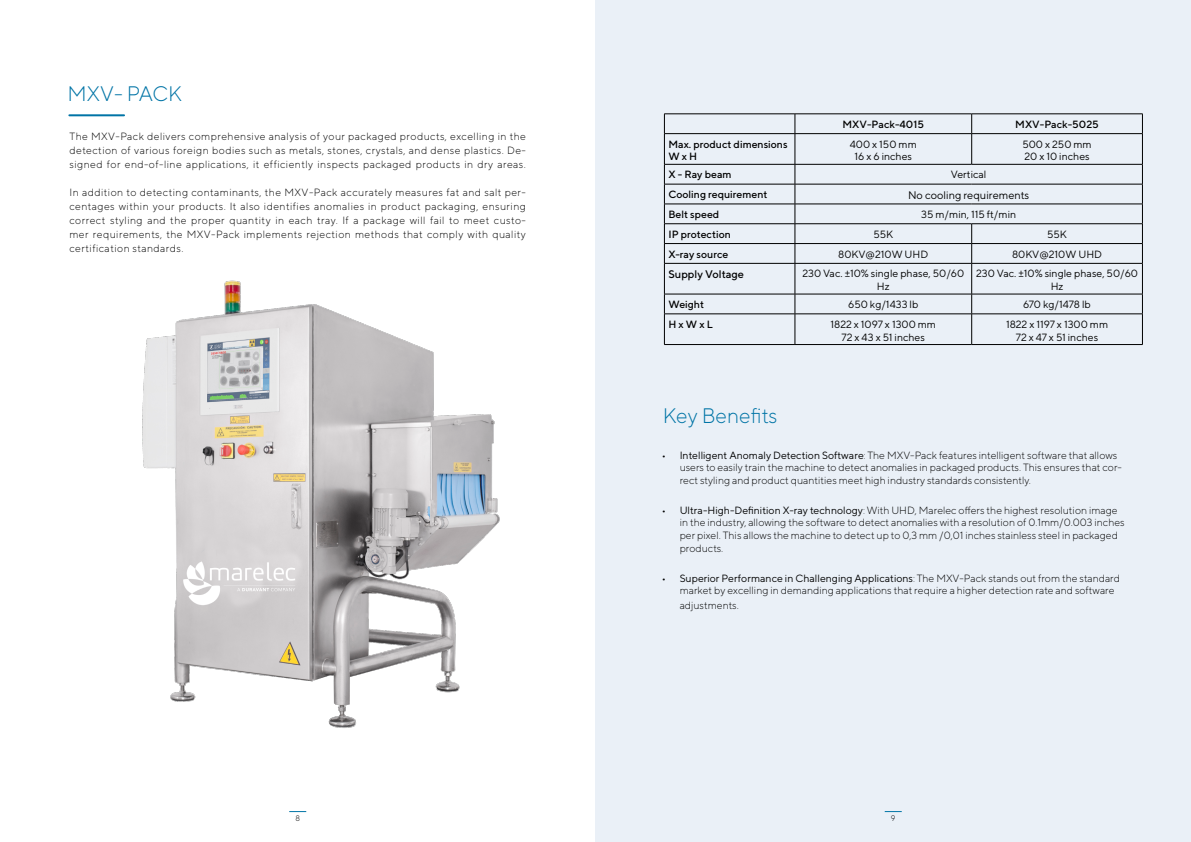
<style>
.page{position:relative;width:1191px;height:842px;background:#fff}
.page>*{position:absolute;margin:0;border:0;box-sizing:border-box;transform-origin:0 0}
.t1{font:300 21px "TT Norms";color:#0074a6}
.t2{font:11px "TT Norms";color:#000}
.t3{font:500 11px "TT Norms";color:#000}
.t4{font:300 10.5px/14px "TT Norms";color:#000}
.t5{font:10.5px/12.6px "TT Norms";color:#000;text-align:center}
.t6{font:500 10.5px/12.6px "TT Norms";color:#000}
.t7{font:300 8px "TT Norms";color:#000}
.s1{font-weight:400}
.s2{font-size:9.5px}
</style>
<div class="page">
<div style="left:595px;top:0;width:596px;height:842px;background:#eaf0f7"></div>
<hr style="left:69px;top:114px;width:55px;height:2px;background:#0074a6">
<hr style="left:664px;top:114px;width:131px;height:1px;background:#000">
<svg style="left:664px;top:114px;width:1px;height:19px"></svg>
<hr style="left:795px;top:114px;width:176px;height:1px;background:#000">
<svg style="left:794px;top:114px;width:1px;height:19px"></svg>
<hr style="left:971px;top:114px;width:171px;height:1px;background:#000">
<svg style="left:971px;top:114px;width:1px;height:19px"></svg>
<svg style="left:1142px;top:114px;width:1px;height:19px"></svg>
<hr style="left:664px;top:133px;width:131px;height:1px;background:#000">
<hr style="left:664px;top:134px;width:1px;height:30px;background:#000">
<hr style="left:795px;top:133px;width:176px;height:1px;background:#000">
<hr style="left:794px;top:134px;width:1px;height:30px;background:#000">
<hr style="left:971px;top:133px;width:171px;height:1px;background:#000">
<hr style="left:971px;top:134px;width:1px;height:30px;background:#000">
<hr style="left:1142px;top:134px;width:1px;height:30px;background:#000">
<hr style="left:664px;top:164px;width:131px;height:1px;background:#000">
<hr style="left:795px;top:164px;width:176px;height:1px;background:#000">
<hr style="left:971px;top:164px;width:171px;height:1px;background:#000">
<hr style="left:664px;top:184px;width:131px;height:1px;background:#000">
<hr style="left:795px;top:184px;width:176px;height:1px;background:#000">
<hr style="left:971px;top:184px;width:171px;height:1px;background:#000">
<hr style="left:664px;top:204px;width:131px;height:1px;background:#000">
<hr style="left:795px;top:204px;width:176px;height:1px;background:#000">
<hr style="left:971px;top:204px;width:171px;height:1px;background:#000">
<hr style="left:664px;top:223px;width:131px;height:1px;background:#000">
<hr style="left:795px;top:223px;width:176px;height:1px;background:#000">
<hr style="left:971px;top:223px;width:171px;height:1px;background:#000">
<hr style="left:664px;top:243px;width:131px;height:1px;background:#000">
<svg style="left:664px;top:165px;width:1px;height:98px"></svg>
<hr style="left:795px;top:243px;width:176px;height:1px;background:#000">
<svg style="left:794px;top:165px;width:1px;height:98px"></svg>
<hr style="left:971px;top:243px;width:171px;height:1px;background:#000">
<svg style="left:971px;top:224px;width:1px;height:39px"></svg>
<svg style="left:1142px;top:165px;width:1px;height:98px"></svg>
<hr style="left:664px;top:263px;width:131px;height:1px;background:#000">
<hr style="left:664px;top:264px;width:1px;height:30px;background:#000">
<hr style="left:795px;top:263px;width:176px;height:1px;background:#000">
<hr style="left:794px;top:264px;width:1px;height:30px;background:#000">
<hr style="left:971px;top:263px;width:171px;height:1px;background:#000">
<hr style="left:971px;top:264px;width:1px;height:30px;background:#000">
<hr style="left:1142px;top:264px;width:1px;height:30px;background:#000">
<hr style="left:664px;top:294px;width:131px;height:1px;background:#000">
<svg style="left:664px;top:294px;width:1px;height:20px"></svg>
<hr style="left:795px;top:294px;width:176px;height:1px;background:#000">
<svg style="left:794px;top:294px;width:1px;height:20px"></svg>
<hr style="left:971px;top:294px;width:171px;height:1px;background:#000">
<svg style="left:971px;top:294px;width:1px;height:20px"></svg>
<svg style="left:1142px;top:294px;width:1px;height:20px"></svg>
<hr style="left:664px;top:314px;width:131px;height:1px;background:#000">
<hr style="left:664px;top:314px;width:1px;height:30px;background:#000">
<hr style="left:795px;top:314px;width:176px;height:1px;background:#000">
<hr style="left:794px;top:314px;width:1px;height:30px;background:#000">
<hr style="left:971px;top:314px;width:171px;height:1px;background:#000">
<hr style="left:971px;top:314px;width:1px;height:30px;background:#000">
<hr style="left:1142px;top:314px;width:1px;height:30px;background:#000">
<hr style="left:664px;top:344px;width:131px;height:1px;background:#000">
<hr style="left:795px;top:344px;width:176px;height:1px;background:#000">
<hr style="left:971px;top:344px;width:171px;height:1px;background:#000">
<img style="left:142px;top:280px;width:358px;height:448px">
<svg style="left:884px;top:811px;width:17px;height:1px"></svg>
<svg style="left:289px;top:811px;width:17px;height:1px"></svg>
<h1 class="t1" style="left:68px;top:81px;width:116px">MXV- PACK</h1>
<p class="t4" style="left:69px;top:129px;width:458px;text-align:justify">The MXV-Pack delivers comprehensive analysis of your packaged products, excelling in the detection of various foreign bodies such as metals, stones, crystals, and dense plastics. De&shy;signed for end-of-line applications, it efficiently inspects packaged products in dry areas.</p>
<p class="t4" style="left:69px;top:185px;width:458px;text-align:justify">In addition to detecting contaminants, the MXV-Pack accurately measures fat and salt per&shy;centages within your products. It also identifies anomalies in product packaging, ensuring correct styling and the proper quantity in each tray. If a package will fail to meet custo&shy;mer requirements, the MXV-Pack implements rejection methods that comply with quality certification standards.</p>
<p class="t6" style="left:842px;top:118px;width:83px">MXV-Pack-4015</p>
<p class="t6" style="left:1015px;top:118px;width:85px">MXV-Pack-5025</p>
<p class="t6" style="left:668px;top:137px;width:121px">Max. product dimensions<br>W x H</p>
<p class="t5" style="left:850px;top:137px;width:68px">400 x 150 mm<br>16 x 6 inches</p>
<p class="t5" style="left:1022px;top:137px;width:71px;text-align:left">500 x 250 mm<br>20 x 10 inches</p>
<p class="t6" style="left:668px;top:168px;width:65px">X - Ray beam</p>
<p class="t5" style="left:951px;top:168px;width:37px">Vertical</p>
<p class="t6" style="left:668px;top:188px;width:100px">Cooling requirement</p>
<p class="t2" style="left:908px;top:188px;width:123px">No cooling requirements</p>
<p class="t6" style="left:668px;top:208px;width:52px">Belt speed</p>
<p class="t5" style="left:921px;top:208px;width:96px">35 m/min, 115 ft/min</p>
<p class="t6" style="left:668px;top:228px;width:64px">IP protection</p>
<p class="t5" style="left:873px;top:228px;width:21px">55K</p>
<p class="t5" style="left:1047px;top:228px;width:21px">55K</p>
<p class="t6" style="left:668px;top:247px;width:62px">X-ray source</p>
<p class="t5" style="left:838px;top:247px;width:91px">80KV@210W UHD</p>
<p class="t5" style="left:1012px;top:247px;width:91px">80KV@210W UHD</p>
<p class="t3" style="left:668px;top:267px;width:77px">Supply Voltage</p>
<p class="t5" style="left:802px;top:267px;width:163px">230 Vac. ±10% single phase, 50/60<br>Hz</p>
<p class="t5" style="left:976px;top:267px;width:163px">230 Vac. ±10% single phase, 50/60<br>Hz</p>
<p class="t6" style="left:668px;top:298px;width:37px">Weight</p>
<p class="t5" style="left:848px;top:298px;width:72px">650 kg/1433 lb</p>
<p class="t5" style="left:1023px;top:298px;width:69px">670 kg/1478 lb</p>
<p class="t6" style="left:668px;top:318px;width:46px">H x W x L</p>
<p class="t5" style="left:830px;top:318px;width:107px">1822 x 1097 x 1300 mm<br>72 x 43 x 51 inches</p>
<p class="t5" style="left:1006px;top:318px;width:104px">1822 x 1197 x 1300 mm<br>72 x 47 x 51 inches</p>
<h1 class="t1" style="left:663px;top:403px;width:116px">Key Benefits</h1>
<p class="t4" style="left:679px;top:448px;width:444px;line-height:12.6px;text-indent:-18px"><span class="s1">• Intelligent Anomaly Detection Software</span><span class="s2">:</span> The MXV-Pack features intelligent software that allows users to easily train the machine to detect anomalies in packaged products. This ensures that cor&shy;rect styling and product quantities meet high industry standards consistently.</p>
<p class="t4" style="left:679px;top:504px;width:446px;line-height:12.6px;text-indent:-18px"><span class="s1">• Ultra-High-Definition X-ray technology</span><span class="s2">:</span> With UHD, Marelec offers the highest resolution image in the industry, allowing the software to detect anomalies with a resolution of 0.1mm/0.003 inches per pixel. This allows the machine to detect up to 0,3 mm /0,01 inches stainless steel in packaged products.</p>
<p class="t4" style="left:679px;top:571px;width:442px;line-height:12.6px;text-indent:-18px"><span class="s1">• Superior Performance in Challenging Applications</span><span class="s2">:</span> The MXV-Pack stands out from the standard market by excelling in demanding applications that require a higher detection rate and software</p>
<p class="t4" style="left:679px;top:598px;width:61px">adjustments.</p>
<p class="t7" style="left:295px;top:814px;width:6px">8</p>
<p class="t7" style="left:891px;top:814px;width:6px">9</p>
</div>
